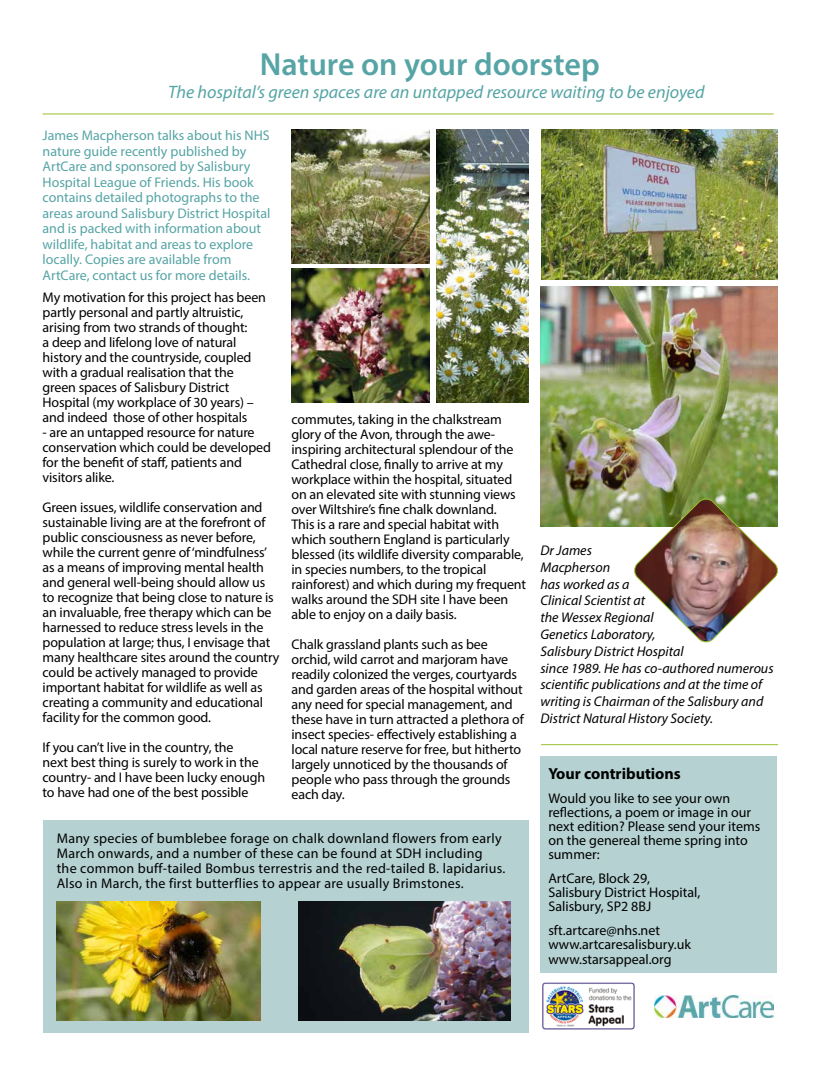
<style>
.page{position:relative;width:820px;height:1078px;background:#fff}
.page>*{position:absolute;margin:0;border:0;box-sizing:border-box;transform-origin:0 0}
.t1{font:600 32px "Myriad Pro";color:#56a4a5}
.t2{font:italic 18px "Myriad Pro";color:#56a4a5}
.t3{font:700 16px "Myriad Pro";color:#000}
.t4{font:14px/15px "Myriad Pro";letter-spacing:-.01em;color:#000}
.t5{font:14px/15.5px "Myriad Pro";color:#56a4a5}
.t6{font:italic 14px/16.8px "Myriad Pro";color:#000}
.t7{font:14px/15px "Myriad Pro";letter-spacing:.02em;color:#000}
</style>
<div class="page">
<div style="left:540px;top:756px;width:237px;height:216px;background:#b5d1d1"></div>
<hr style="left:43px;top:113px;width:730px;height:1px;background:#99c02e">
<img style="left:654px;top:995px;width:119px;height:22px">
<img style="left:542px;top:982px;width:93px;height:48px">
<div style="left:43px;top:820px;width:485px;height:213px;background:#b5d1d1"></div>
<hr style="left:541px;top:744px;width:236px;height:1px;background:#99c02e">
<img style="left:540px;top:286px;width:237px;height:241px">
<img style="left:57px;top:901px;width:203px;height:119px">
<img style="left:298px;top:901px;width:212px;height:119px">
<img style="left:291px;top:269px;width:138px;height:134px">
<img style="left:436px;top:130px;width:92px;height:273px">
<img style="left:541px;top:130px;width:236px;height:149px">
<img style="left:291px;top:130px;width:138px;height:133px">
<img style="left:633px;top:496px;width:145px;height:147px">
<h1 class="t1" style="left:259px;top:44px;width:341px">Nature on your doorstep</h1>
<p class="t2" style="left:168px;top:81px;width:537px">The hospital’s green spaces are an untapped resource waiting to be enjoyed</p>
<p class="t5" style="left:43px;top:127px;width:229px">James Macpherson talks about his NHS nature guide recently published by ArtCare and sponsored by Salisbury Hospital League of Friends. His book contains detailed photographs to the areas around Salisbury District Hospital and is packed with information about wildlife, habitat and areas to explore locally. Copies are available from ArtCare, contact us for more details.</p>
<p class="t4" style="left:43px;top:289px;width:225px">My motivation for this project has been partly personal and partly altruistic, arising from two strands of thought:<br>a deep and lifelong love of natural history and the countryside, coupled with a gradual realisation that the green spaces of Salisbury District Hospital (my workplace of 30 years) – and indeed those of other hospitals</p>
<p class="t4" style="left:43px;top:424px;width:230px">- are an untapped resource for nature conservation which could be developed for the benefit of staff, patients and visitors alike.</p>
<p class="t4" style="left:43px;top:499px;width:238px">Green issues, wildlife conservation and sustainable living are at the forefront of public consciousness as never before, while the current genre of ‘mindfulness’ as a means of improving mental health and general well-being should allow us to recognize that being close to nature is an invaluable, free therapy which can be harnessed to reduce stress levels in the population at large; thus, I envisage that many healthcare sites around the country could be actively managed to provide important habitat for wildlife as well as creating a community and educational facility for the common good.</p>
<p class="t4" style="left:43px;top:739px;width:224px">If you can’t live in the country, the<br>next best thing is surely to work in the country- and I have been lucky enough to have had one of the best possible</p>
<p class="t4" style="left:291px;top:411px;width:236px">commutes, taking in the chalkstream glory of the Avon, through the awe&shy;inspiring architectural splendour of the Cathedral close, finally to arrive at my workplace within the hospital, situated on an elevated site with stunning views over Wiltshire’s fine chalk downland.<br>This is a rare and special habitat with which southern England is particularly blessed (its wildlife diversity comparable, in species numbers, to the tropical rainforest) and which during my frequent walks around the SDH site I have been able to enjoy on a daily basis.</p>
<p class="t4" style="left:291px;top:636px;width:234px">Chalk grassland plants such as bee orchid, wild carrot and marjoram have readily colonized the verges, courtyards and garden areas of the hospital without any need for special management, and these have in turn attracted a plethora of insect species- effectively establishing a local nature reserve for free, but hitherto largely unnoticed by the thousands of people who pass through the grounds each day.</p>
<p class="t7" style="left:57px;top:830px;width:450px">Many species of bumblebee forage on chalk downland flowers from early March onwards, and a number of these can be found at SDH including the common buff-tailed Bombus terrestris and the red-tailed B. lapidarius.<br>Also in March, the first butterflies to appear are usually Brimstones.</p>
<p class="t6" style="left:540px;top:541px;width:234px">Dr James<br>Macpherson<br>has worked as a<br>Clinical Scientist at<br>the Wessex Regional<br>Genetics Laboratory,<br>Salisbury District Hospital<br>since 1989. He has co-authored numerous scientific publications and at the time of writing is Chairman of the Salisbury and<br>District Natural History Society.</p>
<p class="t3" style="left:548px;top:763px;width:134px">Your contributions</p>
<p class="t4" style="left:548px;top:791px;width:213px;line-height:14px">Would you like to see your own reflections, a poem or image in our next edition? Please send your items on the genereal theme spring into summer:</p>
<p class="t4" style="left:548px;top:871px;width:153px;line-height:14px">ArtCare, Block 29,<br>Salisbury District Hospital,<br>Salisbury, SP2 8BJ</p>
<p class="t4" style="left:548px;top:923px;width:144px;line-height:14px">sft.artcare@nhs.net www.artcaresalisbury.uk www.starsappeal.org</p>
</div>
